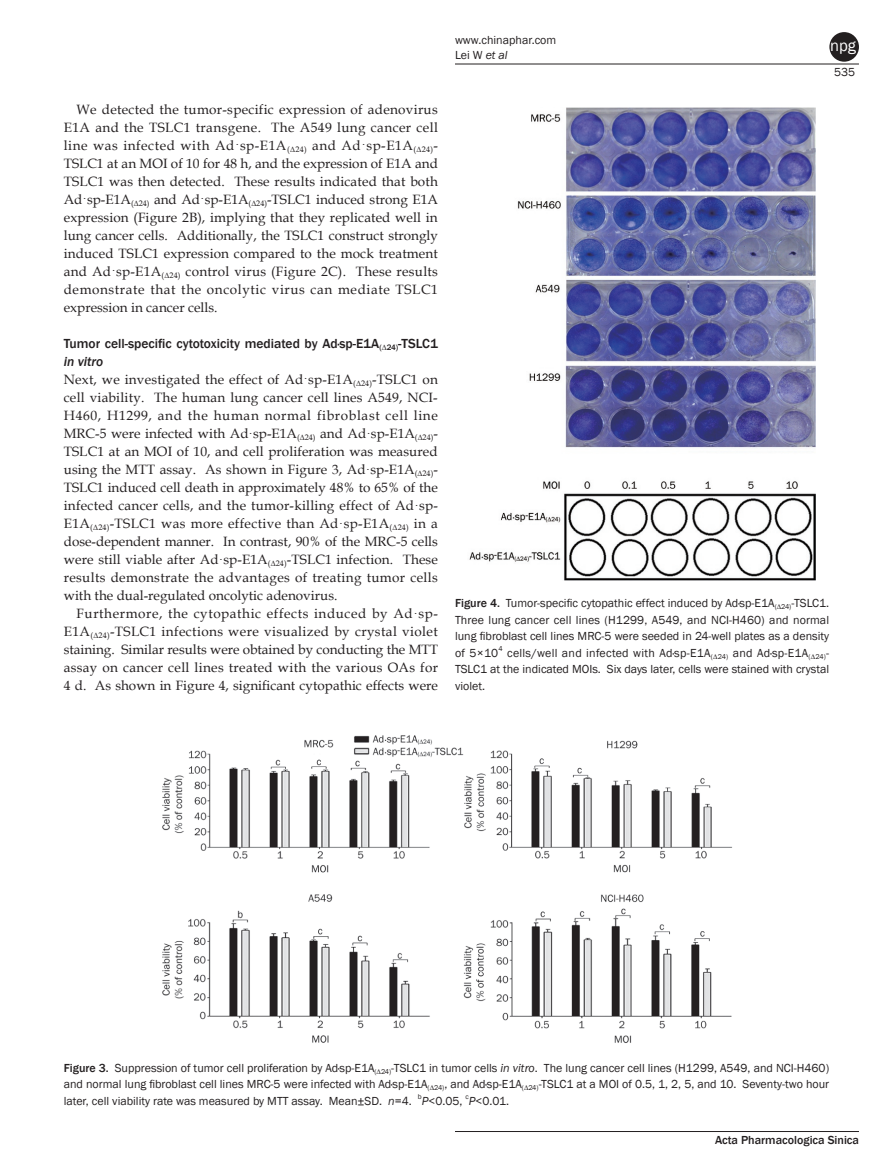
<style>
.page{position:relative;width:893px;height:1170px;background:#fff}
.page>*{position:absolute;margin:0;border:0;box-sizing:border-box;transform-origin:0 0}
.t1{font:16.5px "Franklin Gothic";color:#fff}
.t2{font:13.5px/18px "Book Antiqua";letter-spacing:.025em;color:#231f20;text-align:justify}
.t3{font:500 13.5px/18px "Franklin Gothic";color:#231f20}
.t4{font:13.5px "Book Antiqua 2";color:#231f20}
.t5{font:12px/16.5px "Franklin Gothic";color:#231f20}
.t6{font:12px/16.5px "Franklin Gothic Book 2";color:#231f20}
.t7{font:12px "Franklin Gothic Medium 2";color:#231f20}
.s1{font-family:"Times New Roman"}
.s2{font-style:italic}
.s3{font-family:"Franklin Gothic";font-weight:500}
.s4{font-family:"Franklin Gothic"}
.s5{font-weight:500}
.s6{font-family:"Franklin Gothic";font-style:italic}
</style>
<div class="page">
<hr style="left:455px;top:64px;width:404px;height:1px;background:#231f20">
<hr style="left:455px;top:1131px;width:404px;height:1px;background:#231f20">
<div style="left:829px;top:32px;width:30px;height:30px;background:#231f20;border-radius:50%"></div>
<img style="left:162px;top:735px;width:570px;height:308px">
<img style="left:469px;top:107px;width:346px;height:473px">
<p class="t2" style="left:64px;top:100px;width:376px;text-indent:13px">We detected the tumor-specific expression of adenovirus E1A and the TSLC1 transgene. The A549 lung cancer cell line was infected with Ad<span class="s1">·</span>sp-E1A<sub>(∆24)</sub> and Ad<span class="s1">·</span>sp-E1A<sub>(∆24)</sub>- TSLC1 at an MOI of 10 for 48 h, and the expression of E1A and TSLC1 was then detected. These results indicated that both Ad<span class="s1">·</span>sp-E1A<sub>(∆24)</sub> and Ad<span class="s1">·</span>sp-E1A<sub>(∆24)</sub>-TSLC1 induced strong E1A expression (Figure 2B), implying that they replicated well in lung cancer cells. Additionally, the TSLC1 construct strongly induced TSLC1 expression compared to the mock treatment and Ad<span class="s1">·</span>sp-E1A<sub>(∆24)</sub> control virus (Figure 2C). These results demonstrate that the oncolytic virus can mediate TSLC1 expression in cancer cells.</p>
<p class="t3" style="left:64px;top:334px;width:376px">Tumor cell-specific cytotoxicity mediated by Ad·sp-E1A<sub>(∆24)</sub>-TSLC1 <span class="s2">in vitro</span></p>
<p class="t2" style="left:64px;top:370px;width:376px">Next, we investigated the effect of Ad<span class="s1">·</span>sp-E1A<sub>(∆24)</sub>-TSLC1 on cell viability. The human lung cancer cell lines A549, NCI-H460, H1299, and the human normal fibroblast cell line MRC-5 were infected with Ad<span class="s1">·</span>sp-E1A<sub>(∆24)</sub> and Ad<span class="s1">·</span>sp-E1A<sub>(∆24)</sub>- TSLC1 at an MOI of 10, and cell proliferation was measured using the MTT assay. As shown in Figure 3, Ad<span class="s1">·</span>sp-E1A<sub>(∆24)</sub>- TSLC1 induced cell death in approximately 48% to 65% of the infected cancer cells, and the tumor-killing effect of Ad<span class="s1">·</span>sp-E1A<sub>(∆24)</sub>-TSLC1 was more effective than Ad<span class="s1">·</span>sp-E1A<sub>(∆24)</sub> in a dose-dependent manner. In contrast, 90% of the MRC-5 cells were still viable after Ad<span class="s1">·</span>sp-E1A<sub>(∆24)</sub>-TSLC1 infection. These results demonstrate the advantages of treating tumor cells with the dual-regulated oncolytic adenovirus.</p>
<p class="t2" style="left:64px;top:604px;width:376px;text-indent:13px">Furthermore, the cytopathic effects induced by Ad<span class="s1">·</span>sp-E1A<sub>(∆24)</sub>-TSLC1 infections were visualized by crystal violet staining. Similar results were obtained by conducting the MTT assay on cancer cell lines treated with the various OAs for</p>
<p class="t4" style="left:64px;top:675px;width:376px">4 d. As shown in Figure 4, significant cytopathic effects were</p>
<p class="t5" style="left:455px;top:32px;width:103px;line-height:15px">www.chinaphar.com<br>Lei W <span class="s2">et al</span></p>
<p class="t1" style="left:830px;top:35px;width:27px">npg</p>
<p class="t5" style="left:834px;top:64px;width:23px">535</p>
<p class="t6" style="left:455px;top:595px;width:376px"><span class="s3">Figure 4.</span> Tumor-specific cytopathic effect induced by Ad·sp-E1A<sub>(∆24)</sub><span class="s4">-TSLC1.</span></p>
<p class="t5" style="left:455px;top:611px;width:376px">Three lung cancer cell lines (H1299, A549, and NCI-H460) and normal</p>
<p class="t6" style="left:455px;top:628px;width:376px">lung fibroblast cell lines MRC-5 were seeded in 24-well plates as a density</p>
<p class="t5" style="left:455px;top:644px;width:376px;text-align:justify">of 5×10<sup>4</sup> cells/well and infected with Ad·sp-E1A<sub>(∆24)</sub> and Ad·sp-E1A<sub>(∆24)</sub>- TSLC1 at the indicated MOIs. Six days later, cells were stained with crystal violet.</p>
<p class="t5" style="left:64px;top:1059px;width:767px"><span class="s5">Figure 3.</span> Suppression of tumor cell proliferation by Ad·sp-E1A<sub>(∆24)</sub>-TSLC1 in tumor cells <span class="s2">in vitro</span>. The lung cancer cell lines (H1299, A549, and NCI-H460)</p>
<p class="t6" style="left:64px;top:1075px;width:767px">and normal lung fibroblast cell lines MRC-5 were infected with Ad·sp-E1A<sub>(∆24)</sub><span class="s4">, and Ad·sp-E1A</span><sub>(∆24)</sub><span class="s4">-TSLC1 at a MOI of 0.5, 1, 2, 5, and 10. Seventy-two hour </span>later, cell viability rate was measured by MTT assay. Mean±SD. <span class="s6">n</span><span class="s4">=4.</span> <sup>b</sup><span class="s6">P</span><span class="s4">&lt;0.05,</span> <sup>c</sup><span class="s6">P</span><span class="s4">&lt;0.01.</span></p>
<p class="t7" style="left:715px;top:1132px;width:145px">Acta Pharmacologica Sinica</p>
</div>
